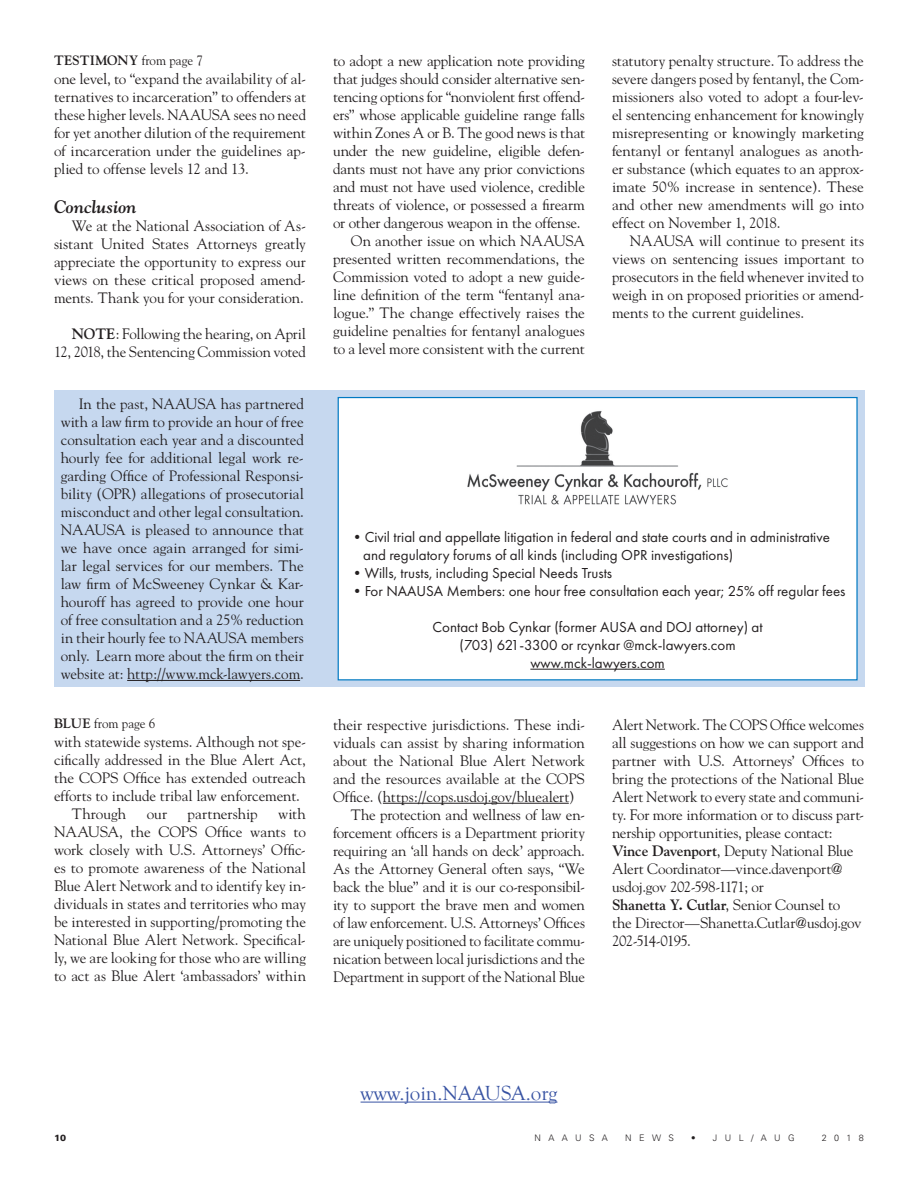
<style>
.page{position:relative;width:918px;height:1188px;background:#fff}
.page>*{position:absolute;margin:0;border:0;box-sizing:border-box;transform-origin:0 0}
.t1{font:21px "Goudy Old Style T";color:#3853a3}
.t2{font:italic 700 18px "Goudy";letter-spacing:.005em;color:#231f20}
.t3{font:15px/18px "Goudy";letter-spacing:-.01em;color:#231f20;text-align:justify}
.t4{font:15px/18px "Futura PT";color:#231f20}
.t5{font:700 13.5px "Goudy";letter-spacing:.005em;color:#231f20}
.t6{font:13.5px "Goudy";color:#231f20;scale:.96 1}
.t7{font:300 9px "Univers";letter-spacing:.82em;color:#231f20}
.t8{font:900 9px "Univers";color:#231f20}
.s1{font-weight:400}
.s2{font-weight:700}
</style>
<div class="page">
<hr style="left:383px;top:803px;width:186px;height:1px;background:#231f20">
<div style="left:54px;top:390px;width:810px;height:297px;background:#c6d8ef"></div>
<hr style="left:127px;top:680px;width:173px;height:1px;background:#231f20">
<div style="left:338px;top:398px;width:519px;height:282px;background:#fff"></div>
<img style="left:467px;top:411px;width:261px;height:94px">
<hr style="left:530px;top:669px;width:135px;height:1px;background:#231f20">
<div style="left:338px;top:397px;width:520px;height:283px;border:1px solid #0079c2"></div>
<hr style="left:361px;top:1102px;width:196px;height:1px;background:#3853a3">
<p class="t5" style="left:54px;top:52px;width:150px">TESTIMONY <span class="s1">from page 7</span></p>
<p class="t3" style="left:54px;top:69px;width:254px">one level, to “expand the availability of al&shy;ternatives to incarceration” to offenders at these higher levels. NAAUSA sees no need for yet another dilution of the requirement of incarceration under the guidelines ap&shy;plied to offense levels 12 and 13.</p>
<p class="t2" style="left:54px;top:196px;width:84px">Conclusion</p>
<p class="t3" style="left:54px;top:217px;width:254px;text-indent:18px">We at the National Association of As&shy;sistant United States Attorneys greatly appreciate the opportunity to express our views on these critical proposed amend&shy;ments. Thank you for your consideration.</p>
<p class="t3" style="left:54px;top:325px;width:254px;text-align:right"><span class="s2">NOTE</span>: Following the hearing, on April<br>12, 2018, the Sentencing Commission voted</p>
<p class="t3" style="left:61px;top:394px;width:245px;text-indent:18px">In the past, NAAUSA has partnered with a law firm to provide an hour of free consultation each year and a discounted hourly fee for additional legal work re&shy;garding Office of Professional Responsi&shy;bility (OPR) allegations of prosecutorial misconduct and other legal consultation.<br>NAAUSA is pleased to announce that we have once again arranged for simi&shy;lar legal services for our members. The law firm of McSweeney Cynkar &amp; Kar&shy;houroff has agreed to provide one hour of free consultation and a 25% reduction in their hourly fee to NAAUSA members only. Learn more about the firm on their website at: http://www.mck-lawyers.com.</p>
<p class="t6" style="left:54px;top:715px;width:107px"><span class="s2">BLUE</span> from page 6</p>
<p class="t3" style="left:54px;top:733px;width:253px">with statewide systems. Although not spe-</p>
<p class="t3" style="left:54px;top:751px;width:254px">cifically addressed in the Blue Alert Act,</p>
<p class="t3" style="left:54px;top:769px;width:254px">the COPS Office has extended outreach</p>
<p class="t3" style="left:54px;top:787px;width:248px">efforts to include tribal law enforcement.</p>
<p class="t3" style="left:72px;top:805px;width:56px">Through</p>
<p class="t3" style="left:147px;top:805px;width:22px">our</p>
<p class="t3" style="left:188px;top:805px;width:72px">partnership</p>
<p class="t3" style="left:54px;top:805px;width:254px;text-indent:224px">with NAAUSA, the COPS Office wants to work closely with U.S. Attorneys’ Offic&shy;es to promote awareness of the National Blue Alert Network and to identify key in&shy;dividuals in states and territories who may be interested in supporting/promoting the National Blue Alert Network. Specifical&shy;ly, we are looking for those who are willing to act as Blue Alert ‘ambassadors’ within</p>
<p class="t3" style="left:333px;top:51px;width:254px;text-align:right">to adopt a new application note providing that judges should consider alternative sen&shy;tencing options for “nonviolent first offend&shy;ers” whose applicable guideline range falls within Zones A or B. The good news is that under the new guideline, eligible defen&shy;dants must not have any prior convictions and must not have used violence, credible threats of violence, or possessed a firearm or other dangerous weapon in the offense.<br>On another issue on which NAAUSA presented written recommendations, the Commission voted to adopt a new guide&shy;line definition of the term “fentanyl ana&shy;logue.” The change effectively raises the guideline penalties for fentanyl analogues to a level more consistent with the current</p>
<p class="t3" style="left:612px;top:51px;width:254px">statutory penalty structure. To address the severe dangers posed by fentanyl, the Com&shy;missioners also voted to adopt a four-lev&shy;el sentencing enhancement for knowingly misrepresenting or knowingly marketing fentanyl or fentanyl analogues as anoth&shy;er substance (which equates to an approx&shy;imate 50% increase in sentence). These and other new amendments will go into effect on November 1, 2018.</p>
<p class="t3" style="left:612px;top:231px;width:254px;text-indent:18px">NAAUSA will continue to present its views on sentencing issues important to prosecutors in the field whenever invited to weigh in on proposed priorities or amend&shy;ments to the current guidelines.</p>
<p class="t4" style="left:363px;top:528px;width:468px;text-indent:-14px">•Civil trial and appellate litigation in federal and state courts and in administrative and regulatory forums of all kinds (including OPR investigations)</p>
<p class="t4" style="left:350px;top:564px;width:264px">•Wills, trusts, including Special Needs Trusts</p>
<p class="t4" style="left:350px;top:582px;width:497px">•For NAAUSA Members: one hour free consultation each year; 25% off regular fees</p>
<p class="t4" style="left:433px;top:618px;width:332px;text-align:center">Contact Bob Cynkar (former AUSA and DOJ attorney) at (703) 621-3300 or rcynkar @mck-lawyers.com www.mck-lawyers.com</p>
<p class="t3" style="left:333px;top:715px;width:253px">their respective jurisdictions. These indi-</p>
<p class="t3" style="left:333px;top:733px;width:253px">viduals can assist by sharing information</p>
<p class="t3" style="left:333px;top:751px;width:254px">about the National Blue Alert Network</p>
<p class="t3" style="left:333px;top:769px;width:253px">and the resources available at the COPS</p>
<p class="t3" style="left:333px;top:787px;width:243px">Office. (https://cops.usdoj.gov/bluealert)</p>
<p class="t3" style="left:351px;top:805px;width:236px">The protection and wellness of law en-</p>
<p class="t3" style="left:333px;top:823px;width:253px">forcement officers is a Department priority</p>
<p class="t3" style="left:333px;top:841px;width:254px">requiring an ‘all hands on deck’ approach.</p>
<p class="t3" style="left:333px;top:859px;width:254px">As the Attorney General often says, “We</p>
<p class="t3" style="left:333px;top:877px;width:253px">back the blue” and it is our co-responsibil-</p>
<p class="t3" style="left:333px;top:895px;width:253px">ity to support the brave men and women</p>
<p class="t3" style="left:333px;top:913px;width:254px">of law enforcement. U.S. Attorneys’ Offices</p>
<p class="t3" style="left:333px;top:931px;width:254px">are uniquely positioned to facilitate commu-</p>
<p class="t3" style="left:333px;top:949px;width:253px">nication between local jurisdictions and the</p>
<p class="t3" style="left:333px;top:967px;width:253px">Department in support of the National Blue</p>
<p class="t3" style="left:612px;top:715px;width:254px;text-align:left">Alert Network. The COPS Office welcomes all suggestions on how we can support and partner with U.S. Attorneys’ Offices to bring the protections of the National Blue Alert Network to every state and communi&shy;ty. For more information or to discuss part&shy;nership opportunities, please contact:<br><span class="s2">Vince Davenport</span>, Deputy National Blue Alert Coordinator—vince.davenport@ usdoj.gov 202-598-1171; or<br><span class="s2">Shanetta Y. Cutlar</span>, Senior Counsel to<br>the Director—Shanetta.Cutlar@usdoj.gov 202-514-0195.</p>
<h1 class="t1" style="left:361px;top:1082px;width:198px">www.join.NAAUSA.org</h1>
<p class="t8" style="left:54px;top:1132px;width:14px">10</p>
<p class="t7" style="left:535px;top:1132px;width:75px">NAAUSA</p>
<p class="t7" style="left:625px;top:1132px;width:50px">NEWS</p>
<p class="t7" style="left:691px;top:1132px;width:105px">• Ju l/Au g</p>
<p class="t7" style="left:822px;top:1132px;width:44px">2018</p>
</div>
